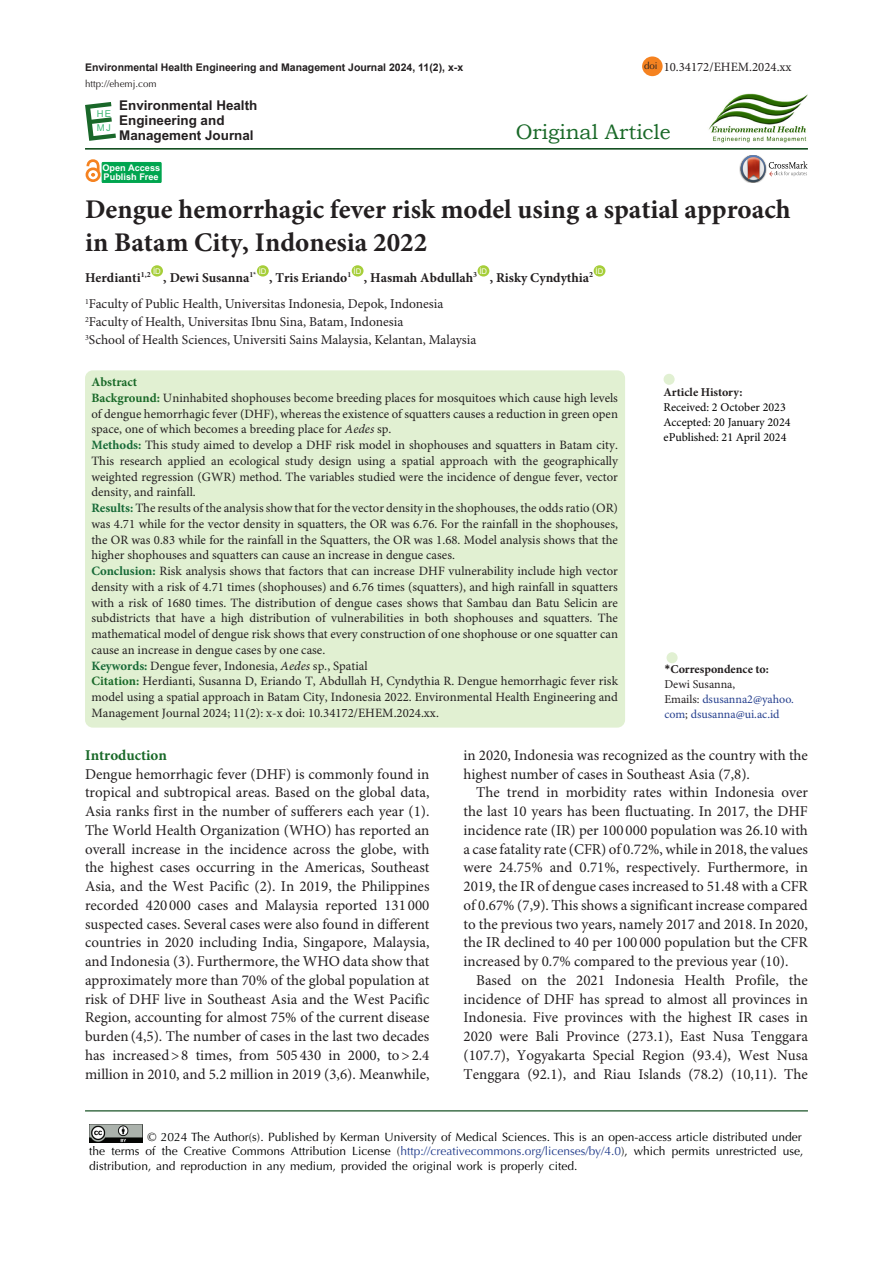
<style>
.page{position:relative;width:893px;height:1263px;background:#fff}
.page>*{position:absolute;margin:0;border:0;box-sizing:border-box;transform-origin:0 0}
.t1{font:700 27px/33px "Minion Pro";color:#231f20}
.t2{font:21px "Bookman Old Style";color:#196928}
.t3{font:15px/18.8px "Minion Pro";color:#231f20;text-align:justify}
.t4{font:700 15px "Minion Pro";color:#196928}
.t5{font:700 13.5px/26.5px "Minion Pro";color:#231f20}
.t6{font:13.5px/18px "Minion Pro";color:#231f20}
.t7{font:700 13.5px/15px "Arial";color:#231f20}
.t8{font:12.75px/15.8px "Minion Pro";color:#231f20}
.t9{font:12px/14.4px "Optima LT Std";color:#010202;text-align:justify}
.t10{font:12px/15px "Minion Pro";color:#253f8e}
.t11{font:12px/15px "Minion Pro";color:#000}
.t12{font:700 12px "Minion Pro";color:#231f20}
.t13{font:700 10.5px "Arial";color:#231f20}
.t14{font:9.75px "Optima LT Std";color:#231f20}
.t15{font:9.45px/14.5px "Arial";color:#41b977}
.t16{font:700 9.15px/9px "Arial";color:#fff}
.s1{font-family:"Optima LT Std";font-size:9.75px}
.s2{font-weight:400}
.s3{font-weight:700;color:#196928}
.s4{font-style:italic}
.s5{font-weight:700;color:#156936}
.s6{font-family:"Calibri";font-weight:700;color:#231f20}
.s7{font-weight:700;color:#231f20}
.s8{color:#231f20}
.s9{color:#253f8e}
</style>
<div class="page">
<hr style="left:85px;top:148px;width:723px;height:2px;background:#00410f">
<div style="left:151px;top:265px;width:12px;height:12px;background:#a6ce39;border-radius:50%"></div>
<div style="left:257px;top:265px;width:12px;height:12px;background:#a6ce39;border-radius:50%"></div>
<div style="left:352px;top:265px;width:12px;height:12px;background:#a6ce39;border-radius:50%"></div>
<div style="left:478px;top:265px;width:11px;height:12px;background:#a6ce39;border-radius:50%"></div>
<div style="left:594px;top:265px;width:11px;height:12px;background:#a6ce39;border-radius:50%"></div>
<hr style="left:85px;top:1110px;width:723px;height:1px;background:#00410f">
<svg style="left:85px;top:102px;width:31px;height:39px"></svg>
<img style="left:89px;top:1124px;width:54px;height:19px">
<div style="left:642px;top:56px;width:21px;height:20px;background:#f58220;border-radius:50%"></div>
<div style="left:102px;top:162px;width:59px;height:21px;background:#00a54f"></div>
<div style="left:102px;top:162px;width:59px;height:21px;border:1px solid #00a54f"></div>
<div style="left:86px;top:167px;width:15px;height:15px;border:3px solid #f58220;border-radius:50%"></div>
<svg style="left:85px;top:161px;width:16px;height:16px"></svg>
<img style="left:708px;top:94px;width:100px;height:49px">
<img style="left:739px;top:163px;width:2px;height:13px">
<svg style="left:741px;top:155px;width:66px;height:27px"></svg>
<div style="left:666px;top:652px;width:12px;height:11px;background:#e1f0d2;border-radius:50%"></div>
<div style="left:664px;top:374px;width:11px;height:11px;background:#e1f0d2;border-radius:50%"></div>
<div style="left:85px;top:370px;width:540px;height:358px;background:#e1f0d2;border-radius:8px"></div>
<p class="t13" style="left:85px;top:60px;width:380px">Environmental Health Engineering and Management Journal 2024, 11(2), x-x</p>
<p class="t14" style="left:85px;top:78px;width:73px">http://ehemj.com</p>
<p class="t15" style="left:97px;top:106px;width:16px">HE<br>MJ</p>
<p class="t7" style="left:119px;top:98px;width:140px">Environmental Health<br>Engineering and<br>Management Journal</p>
<p class="t16" style="left:102px;top:164px;width:59px">Open Access<br>Publish Free</p>
<p class="t8" style="left:644px;top:59px;width:149px"><span class="s1">doi</span> 10.34172/EHEM.2024.xx</p>
<h2 class="t2" style="left:516px;top:118px;width:156px">Original Article</h2>
<h1 class="t1" style="left:85px;top:192px;width:707px">Dengue hemorrhagic fever risk model using a spatial approach in Batam City, Indonesia 2022</h1>
<p class="t5" style="left:85px;top:264px;width:520px">Herdianti<sup>1,2</sup> <sup>ID</sup> , Dewi Susanna<sup>1*</sup> <sup>ID</sup> , Tris Eriando<sup>1</sup> <sup>ID</sup> , Hasmah Abdullah<sup>3</sup> <sup>ID</sup> , Risky Cyndythia<sup>2</sup> <sup>ID<br></sup><sup>1</sup><span class="s2">Faculty of Public Health, Universitas Indonesia, Depok, Indonesia</span></p>
<p class="t6" style="left:85px;top:313px;width:393px"><sup>2</sup>Faculty of Health, Universitas Ibnu Sina, Batam, Indonesia<br><sup>3</sup>School of Health Sciences, Universiti Sains Malaysia, Kelantan, Malaysia</p>
<p class="t8" style="left:91px;top:375px;width:528px"><span class="s3">Abstract<br>Background:</span> Uninhabited shophouses become breeding places for mosquitoes which cause high levels of dengue hemorrhagic fever (DHF), whereas the existence of squatters causes a reduction in green open space, one of which becomes a breeding place for <span class="s4">Aedes</span> sp.<br><span class="s5">Methods:</span> This study aimed to develop a DHF risk model in shophouses and squatters in Batam city.<br>This research applied an ecological study design using a spatial approach with the geographically weighted regression (GWR) method. The variables studied were the incidence of dengue fever, vector density, and rainfall.<br><span class="s5">Results:</span> The results of the analysis show that for the vector density in the shophouses, the odds ratio (OR) was 4.71 while for the vector density in squatters, the OR was 6.76. For the rainfall in the shophouses, the OR was 0.83 while for the rainfall in the Squatters, the OR was 1.68. Model analysis shows that the higher shophouses and squatters can cause an increase in dengue cases.<br><span class="s5">Conclusion:</span> Risk analysis shows that factors that can increase DHF vulnerability include high vector density with a risk of 4.71 times (shophouses) and 6.76 times (squatters), and high rainfall in squatters with a risk of 1680 times. The distribution of dengue cases shows that Sambau dan Batu Selicin are subdistricts that have a high distribution of vulnerabilities in both shophouses and squatters. The mathematical model of dengue risk shows that every construction of one shophouse or one squatter can cause an increase in dengue cases by one case.<br><span class="s5">Keywords:</span> Dengue fever, Indonesia, <span class="s4">Aedes</span> sp<span class="s4">.</span>, Spatial<br><span class="s3">Citation:</span> Herdianti, Susanna D, Eriando T, Abdullah H, Cyndythia R. Dengue hemorrhagic fever risk model using a spatial approach in Batam City, Indonesia 2022. Environmental Health Engineering and Management Journal 2024; 11(2): x-x doi: 10.34172/EHEM.2024.xx.</p>
<p class="t12" style="left:664px;top:384px;width:80px">Article History:</p>
<p class="t11" style="left:664px;top:400px;width:128px">Received: 2 October 2023<br>Accepted: 20 January 2024 ePublished: 21 April 2024</p>
<p class="t10" style="left:664px;top:662px;width:131px"><span class="s6">*</span><span class="s7">Correspondence to:<br></span><span class="s8">Dewi Susanna,<br>Emails:</span> dsusanna2@yahoo. com<span class="s8">;</span> dsusanna@ui.ac.id</p>
<p class="t4" style="left:85px;top:744px;width:83px">Introduction</p>
<p class="t3" style="left:85px;top:765px;width:346px">Dengue hemorrhagic fever (DHF) is commonly found in tropical and subtropical areas. Based on the global data, Asia ranks first in the number of sufferers each year (1).<br>The World Health Organization (WHO) has reported an overall increase in the incidence across the globe, with the highest cases occurring in the Americas, Southeast Asia, and the West Pacific (2). In 2019, the Philippines recorded 420 000 cases and Malaysia reported 131 000 suspected cases. Several cases were also found in different countries in 2020 including India, Singapore, Malaysia, and Indonesia (3). Furthermore, the WHO data show that approximately more than 70% of the global population at risk of DHF live in Southeast Asia and the West Pacific Region, accounting for almost 75% of the current disease burden (4,5). The number of cases in the last two decades has increased&gt;8 times, from 505 430 in 2000, to&gt;2.4 million in 2010, and 5.2 million in 2019 (3,6). Meanwhile,</p>
<p class="t3" style="left:463px;top:746px;width:346px">in 2020, Indonesia was recognized as the country with the highest number of cases in Southeast Asia (7,8).</p>
<p class="t3" style="left:463px;top:784px;width:346px;text-indent:13px">The trend in morbidity rates within Indonesia over the last 10 years has been fluctuating. In 2017, the DHF incidence rate (IR) per 100 000 population was 26.10 with a case fatality rate (CFR) of 0.72%, while in 2018, the values were 24.75% and 0.71%, respectively. Furthermore, in 2019, the IR of dengue cases increased to 51.48 with a CFR of 0.67% (7,9). This shows a significant increase compared to the previous two years, namely 2017 and 2018. In 2020, the IR declined to 40 per 100 000 population but the CFR increased by 0.7% compared to the previous year (10).</p>
<p class="t3" style="left:463px;top:971px;width:346px;text-indent:13px">Based on the 2021 Indonesia Health Profile, the incidence of DHF has spread to almost all provinces in Indonesia. Five provinces with the highest IR cases in 2020 were Bali Province (273.1), East Nusa Tenggara (107.7), Yogyakarta Special Region (93.4), West Nusa Tenggara (92.1), and Riau Islands (78.2) (10,11). The</p>
<p class="t9" style="left:89px;top:1130px;width:715px;text-indent:58px">© 2024 The Author(s). Published by Kerman University of Medical Sciences. This is an open-access article distributed under the terms of the Creative Commons Attribution License (<span class="s9">http://creativecommons.org/licenses/by/4.0</span>), which permits unrestricted use, distribution, and reproduction in any medium, provided the original work is properly cited.</p>
</div>
